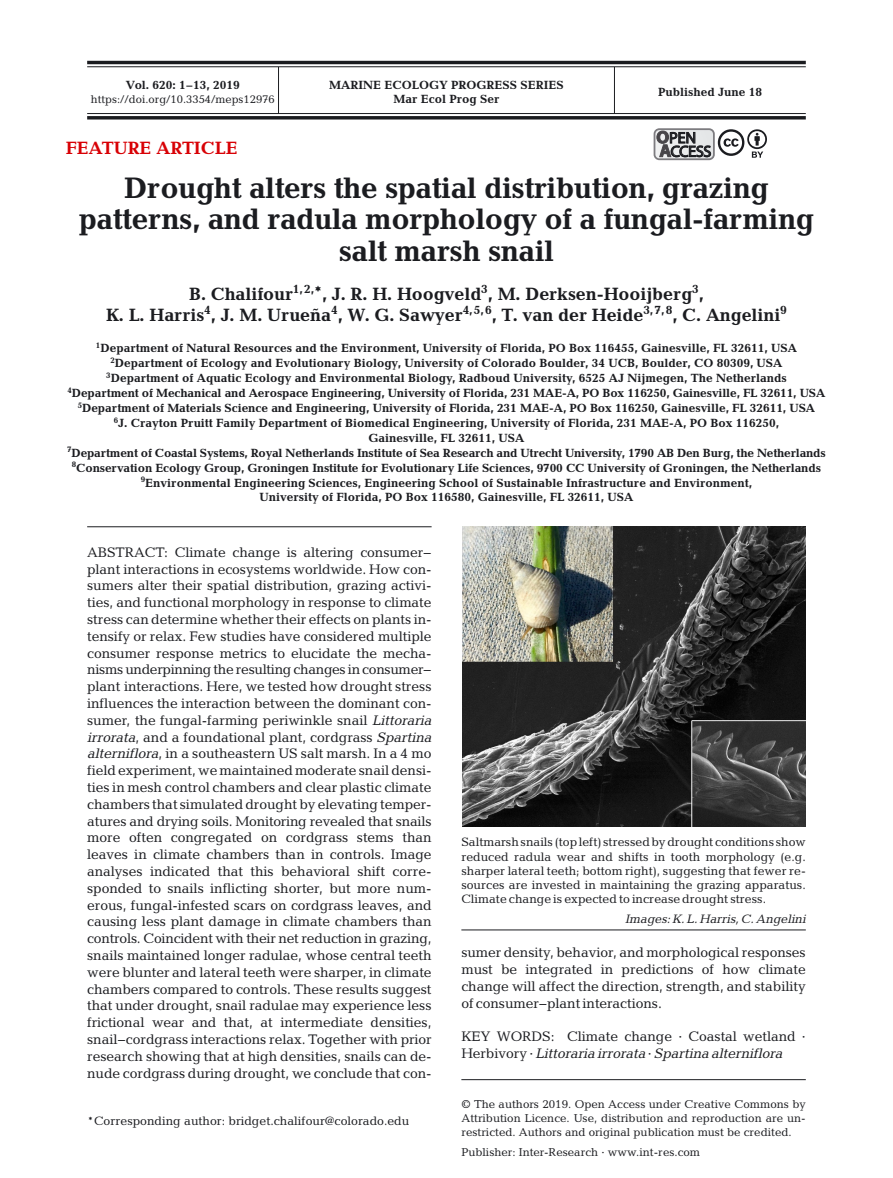
<style>
.page{position:relative;width:893px;height:1178px;background:#fff}
.page>*{position:absolute;margin:0;border:0;box-sizing:border-box;transform-origin:0 0}
.t1{font:700 30px/31.5px "Candida";letter-spacing:-.015em;color:#1b1c20;text-align:center}
.t2{font:700 18px/21px "Candida";letter-spacing:-.005em;color:#1b1c20;text-align:center}
.t3{font:700 18px "Candida";letter-spacing:-.005em;color:#d80005}
.t4{font:15.9px/13.5px "Myriad";letter-spacing:-.02em;color:#1b1c20}
.t5{font:13.95px/16.8px "Candida";letter-spacing:-.005em;color:#1b1c20;text-align:justify}
.t6{font:13.95px "Oblique Straight Plain";letter-spacing:-.005em;color:#1b1c20}
.t7{font:12.3px/14.1px "Candida";color:#1b1c20;text-align:justify}
.t8{font:12.3px "Oblique Straight Plain";color:#1b1c20}
.t9{font:700 12px/14.9px "Candida";color:#1b1c20;text-align:center}
.t10{font:11.55px/14px "Candida";color:#1b1c20;text-align:justify}
.t11{font:11.25px "Candida";color:#1b1c20}
.s1{font-weight:700;font-size:17.7px;color:#474549}
.s2{font-family:"Oblique Straight Plain"}
.s3{font-family:"Candida"}
</style>
<div class="page">
<hr style="left:87px;top:61px;width:719px;height:3px;background:#1b1c20">
<svg style="left:87px;top:116px;width:719px;height:4px;background:#3a3a3e"></svg>
<hr style="left:87px;top:66px;width:719px;height:1px;background:#1b1c20">
<hr style="left:278px;top:67px;width:1px;height:47px;background:#1b1c20">
<hr style="left:87px;top:113px;width:719px;height:1px;background:#1b1c20">
<hr style="left:614px;top:67px;width:1px;height:47px;background:#1b1c20">
<hr style="left:87px;top:526px;width:345px;height:1px;background:#1b1c20">
<hr style="left:461px;top:1079px;width:345px;height:1px;background:#1b1c20">
<img style="left:462px;top:527px;width:344px;height:299px">
<hr style="left:461px;top:930px;width:345px;height:1px;background:#1b1c20">
<div style="left:654px;top:129px;width:60px;height:30px;background:#eaecec;border-radius:5px"></div>
<div style="left:654px;top:128px;width:61px;height:32px;border:2px solid #7d7c80;border-radius:5px"></div>
<svg style="left:718px;top:129px;width:49px;height:29px"></svg>
<p class="t9" style="left:126px;top:79px;width:116px">Vol. 620: 1–13, 2019</p>
<p class="t11" style="left:91px;top:95px;width:185px">https://doi.org/10.3354/meps12976</p>
<p class="t9" style="left:329px;top:79px;width:236px;line-height:14.4px">MARINE ECOLOGY PROGRESS SERIES<br>Mar Ecol Prog Ser</p>
<p class="t9" style="left:658px;top:86px;width:105px">Published June 18</p>
<p class="t4" style="left:656px;top:132px;width:57px"><span class="s1">O</span>PEN<br><span class="s1">A</span>CCESS</p>
<p class="t3" style="left:66px;top:142px;width:173px">FEATURE ARTICLE</p>
<h1 class="t1" style="left:79px;top:175px;width:737px">Drought alters the spatial distribution, grazing patterns, and radula morphology of a fungal-farming salt marsh snail</h1>
<p class="t2" style="left:106px;top:285px;width:682px">B. Chalifour<sup>1,2,</sup>*, J. R. H. Hoogveld<sup>3</sup>, M. Derksen-Hooijberg<sup>3</sup>,<br>K. L. Harris<sup>4</sup>, J. M. Urueña<sup>4</sup>, W. G. Sawyer<sup>4,5,6</sup>, T. van der Heide<sup>3,7,8</sup>, C. Angelini<sup>9</sup></p>
<p class="t9" style="left:67px;top:342px;width:760px"><sup>1</sup>Department of Natural Resources and the Environment, University of Florida, PO Box 116455, Gainesville, FL 32611, USA <sup>2</sup>Department of Ecology and Evolutionary Biology, University of Colorado Boulder, 34 UCB, Boulder, CO 80309, USA<br><sup>3</sup>Department of Aquatic Ecology and Environmental Biology, Radboud University, 6525 AJ Nijmegen, The Netherlands<br><sup>4</sup>Department of Mechanical and Aerospace Engineering, University of Florida, 231 MAE-A, PO Box 116250, Gainesville, FL 32611, USA <sup>5</sup>Department of Materials Science and Engineering, University of Florida, 231 MAE-A, PO Box 116250, Gainesville, FL 32611, USA<br><sup>6</sup>J. Crayton Pruitt Family Department of Biomedical Engineering, University of Florida, 231 MAE-A, PO Box 116250,<br>Gainesville, FL 32611, USA<br><sup>7</sup>Department of Coastal Systems, Royal Netherlands Institute of Sea Research and Utrecht University, 1790 AB Den Burg, the Netherlands <sup>8</sup>Conservation Ecology Group, Groningen Institute for Evolutionary Life Sciences, 9700 CC University of Groningen, the Netherlands <sup>9</sup>Environmental Engineering Sciences, Engineering School of Sustainable Infrastructure and Environment,<br>University of Florida, PO Box 116580, Gainesville, FL 32611, USA</p>
<p class="t5" style="left:87px;top:545px;width:346px">ABSTRACT: Climate change is altering consumer− plant interactions in ecosystems worldwide. How con&shy;sumers alter their spatial distribution, grazing activi&shy;ties, and functional morphology in response to climate stress can determine whether their effects on plants in&shy;tensify or relax. Few studies have considered multiple consumer response metrics to elucidate the mecha&shy;nisms underpinning the resulting changes in consumer− plant interactions. Here, we tested how drought stress influences the interaction between the dominant con&shy;sumer, the fungal-farming periwinkle snail <span class="s2">Litto raria irrorata</span>, and a foundational plant, cordgrass <span class="s2">Spar tina alterniflora</span>, in a southeastern US salt marsh. In a 4 mo field experiment, we maintained moderate snail densi&shy;ties in mesh control chambers and clear plastic climate chambers that simulated drought by elevating temper&shy;atures and drying soils. Monitoring revealed that snails more often congregated on cordgrass stems than leaves in climate chambers than in controls. Image analyses indicated that this behavioral shift corre&shy;sponded to snails inflicting shorter, but more num - erous, fungal-infested scars on cordgrass leaves, and causing less plant damage in climate chambers than controls. Coincident with their net reduction in grazing, snails maintained longer radulae, whose central teeth were blunter and lateral teeth were sharper, in climate chambers compared to controls. These results suggest that under drought, snail radu lae may experience less frictional wear and that, at inter mediate densities, snail− cordgrass interactions re lax. Together with prior research showing that at high densities, snails can de&shy;nude cordgrass during drought, we conclude that con-</p>
<p class="t7" style="left:87px;top:1115px;width:324px">*Corresponding author: bridget.chalifour@colorado.edu</p>
<p class="t7" style="left:461px;top:836px;width:346px">Saltmarshsnails(topleft)stressedbydroughtconditionsshow reduced radula wear and shifts in tooth morphology (e.g. sharper lateral teeth; bottom right), suggesting that fewer re - sources are invested in maintaining the grazing ap paratus.<br>Climate change is expected to increase drought stress.</p>
<p class="t8" style="left:625px;top:914px;width:182px">Images: K. L. Harris, C. Angelini</p>
<p class="t5" style="left:461px;top:945px;width:346px">sumer density, behavior, and morphological responses must be integrated in predictions of how climate change will affect the direction, strength, and stability of consumer− plant interactions.</p>
<p class="t5" style="left:461px;top:1029px;width:346px">KEY WORDS: Climate change · Coastal wetland ·</p>
<p class="t6" style="left:461px;top:1048px;width:323px"><span class="s3">Herbivory ·</span> Littoraria irrorata <span class="s3">·</span> Spartina alterniflora</p>
<p class="t10" style="left:461px;top:1098px;width:346px">© The authors 2019. Open Access under Creative Commons by Attribution Licence. Use, distribution and reproduction are un - restricted. Authors and original publication must be credited.</p>
<p class="t10" style="left:461px;top:1146px;width:240px">Publisher: Inter-Research · www.int-res.com</p>
</div>
